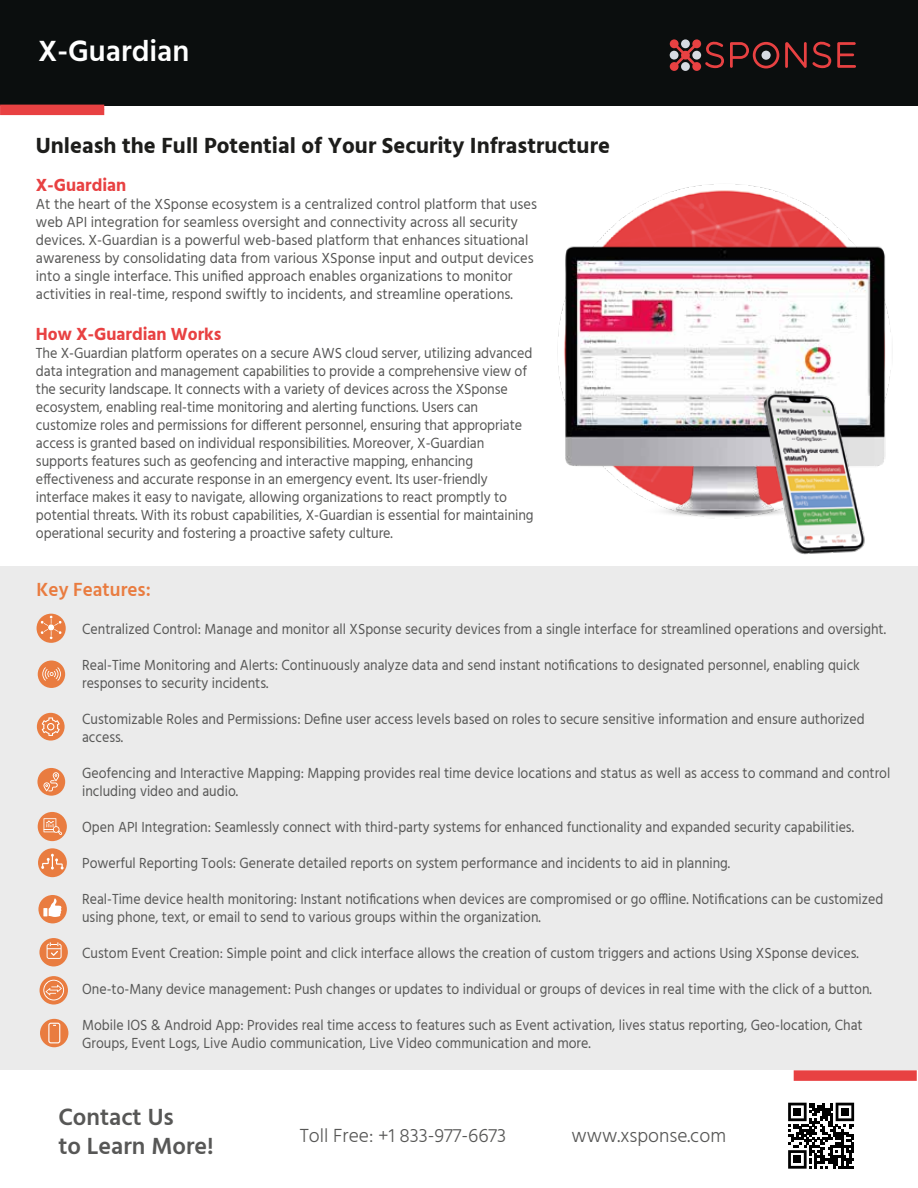
<style>
.page{position:relative;width:918px;height:1188px;background:#fff}
.page>*{position:absolute;margin:0;border:0;box-sizing:border-box;transform-origin:0 0}
.t1{font:600 30px "Hind";color:#fff}
.t2{font:600 24px/28.5px "Hind Guntur";color:#575756}
.t3{font:700 22.5px "Hind";color:#1d1d1b}
.t4{font:300 19.5px "Hind";color:#575756}
.t5{font:600 19.5px "Hind";color:#e97c40}
.t6{font:700 18px "Hind";color:#e84142}
.t7{font:15px/18px "Hind";color:#575756;scale:.93 1}
.t8{font:15px/18px "Hind";color:#575756;scale:.94 1}
.t9{font:15px/18px "Hind";color:#575756;scale:.96 1}
</style>
<div class="page">
<div style="left:0;top:566px;width:918px;height:503px;background:#ebebeb"></div>
<img style="left:619px;top:184px;width:214px;height:39px">
<div style="left:0;top:0;width:918px;height:106px;background:#0b0e0e"></div>
<svg style="left:788px;top:1103px;width:66px;height:66px"></svg>
<div style="left:793px;top:1108px;width:8px;height:8px;background:#010101"></div>
<div style="left:841px;top:1108px;width:8px;height:8px;background:#010101"></div>
<div style="left:793px;top:1155px;width:8px;height:8px;background:#010101"></div>
<div style="left:0;top:105px;width:104px;height:10px;background:#e84142"></div>
<svg style="left:730px;top:42px;width:49px;height:26px"></svg>
<svg style="left:785px;top:41px;width:46px;height:27px"></svg>
<svg style="left:670px;top:39px;width:54px;height:32px"></svg>
<svg style="left:837px;top:42px;width:19px;height:26px"></svg>
<div style="left:794px;top:1070px;width:123px;height:11px;background:#e84142"></div>
<img style="left:557px;top:223px;width:334px;height:296px">
<div style="left:38px;top:661px;width:27px;height:27px;background:#e97c40;border-radius:50%"></div>
<svg style="left:42px;top:667px;width:19px;height:14px"></svg>
<div style="left:37px;top:768px;width:28px;height:28px;background:#e97c40;border-radius:50%"></div>
<svg style="left:43px;top:772px;width:16px;height:19px"></svg>
<div style="left:38px;top:812px;width:29px;height:29px;background:#e97c40;border-radius:50%"></div>
<svg style="left:44px;top:818px;width:18px;height:17px"></svg>
<div style="left:38px;top:848px;width:29px;height:29px;background:#e97c40;border-radius:50%"></div>
<svg style="left:41px;top:854px;width:23px;height:16px"></svg>
<div style="left:37px;top:713px;width:28px;height:28px;background:#e97c40;border-radius:50%"></div>
<svg style="left:42px;top:717px;width:18px;height:19px"></svg>
<svg style="left:37px;top:614px;width:29px;height:29px"></svg>
<svg style="left:41px;top:616px;width:21px;height:23px"></svg>
<img style="left:714px;top:388px;width:177px;height:167px">
<div style="left:38px;top:895px;width:29px;height:28px;background:#e97c40;border-radius:50%"></div>
<svg style="left:43px;top:899px;width:19px;height:18px"></svg>
<svg style="left:40px;top:976px;width:28px;height:29px"></svg>
<svg style="left:43px;top:980px;width:21px;height:20px"></svg>
<div style="left:39px;top:938px;width:29px;height:28px;background:#e97c40;border-radius:50%"></div>
<svg style="left:47px;top:942px;width:15px;height:17px"></svg>
<div style="left:40px;top:1019px;width:28px;height:28px;background:#e97c40;border-radius:50%"></div>
<div style="left:48px;top:1023px;width:12px;height:20px;border:1px solid #fff;border-radius:2px"></div>
<h1 class="t1" style="left:38px;top:30px;width:153px">X-Guardian</h1>
<h3 class="t3" style="left:36px;top:132px;width:576px">Unleash the Full Potential of Your Security Infrastructure</h3>
<p class="t6" style="left:36px;top:174px;width:92px">X-Guardian</p>
<p class="t9" style="left:36px;top:195px;width:523px">At the heart of the XSponse ecosystem is a centralized control platform that uses web API integration for seamless oversight and connectivity across all security devices. X-Guardian is a powerful web-based platform that enhances situational awareness by consolidating data from various XSponse input and output devices into a single interface. This unified approach enables organizations to monitor activities in real-time, respond swiftly to incidents, and streamline operations.</p>
<p class="t6" style="left:36px;top:323px;width:187px">How X-Guardian Works</p>
<p class="t8" style="left:36px;top:345px;width:531px">The X-Guardian platform operates on a secure AWS cloud server, utilizing advanced data integration and management capabilities to provide a comprehensive view of the security landscape. It connects with a variety of devices across the XSponse ecosystem, enabling real-time monitoring and alerting functions. Users can customize roles and permissions for different personnel, ensuring that appropriate access is granted based on individual responsibilities. Moreover, X-Guardian supports features such as geofencing and interactive mapping, enhancing effectiveness and accurate response in an emergency event. Its user-friendly interface makes it easy to navigate, allowing organizations to react promptly to potential threats. With its robust capabilities, X-Guardian is essential for maintaining operational security and fostering a proactive safety culture.</p>
<h3 class="t5" style="left:37px;top:576px;width:116px">Key Features:</h3>
<p class="t7" style="left:82px;top:621px;width:866px">Centralized Control: Manage and monitor all XSponse security devices from a single interface for streamlined operations and oversight.</p>
<p class="t7" style="left:82px;top:657px;width:838px">Real-Time Monitoring and Alerts: Continuously analyze data and send instant notifications to designated personnel, enabling quick responses to security incidents.</p>
<p class="t7" style="left:82px;top:711px;width:843px">Customizable Roles and Permissions: Define user access levels based on roles to secure sensitive information and ensure authorized access.</p>
<p class="t7" style="left:82px;top:765px;width:871px">Geofencing and Interactive Mapping: Mapping provides real time device locations and status as well as access to command and control including video and audio.</p>
<p class="t7" style="left:82px;top:819px;width:832px">Open API Integration: Seamlessly connect with third-party systems for enhanced functionality and expanded security capabilities.</p>
<p class="t7" style="left:82px;top:855px;width:698px">Powerful Reporting Tools: Generate detailed reports on system performance and incidents to aid in planning.</p>
<p class="t7" style="left:82px;top:891px;width:863px">Real-Time device health monitoring: Instant notifications when devices are compromised or go offline. Notifications can be customized using phone, text, or email to send to various groups within the organization.</p>
<p class="t7" style="left:82px;top:945px;width:837px">Custom Event Creation: Simple point and click interface allows the creation of custom triggers and actions Using XSponse devices.</p>
<p class="t7" style="left:82px;top:981px;width:851px">One-to-Many device management: Push changes or updates to individual or groups of devices in real time with the click of a button.</p>
<p class="t7" style="left:82px;top:1017px;width:841px">Mobile IOS &amp; Android App: Provides real time access to features such as Event activation, lives status reporting, Geo-location, Chat<br>Groups, Event Logs, Live Audio communication, Live Video communication and more.</p>
<h2 class="t2" style="left:58px;top:1103px;width:157px">Contact Us<br>to Learn More!</h2>
<h3 class="t4" style="left:300px;top:1123px;width:208px">Toll Free: +1 833-977-6673</h3>
<h3 class="t4" style="left:572px;top:1123px;width:156px">www.xsponse.com</h3>
</div>
